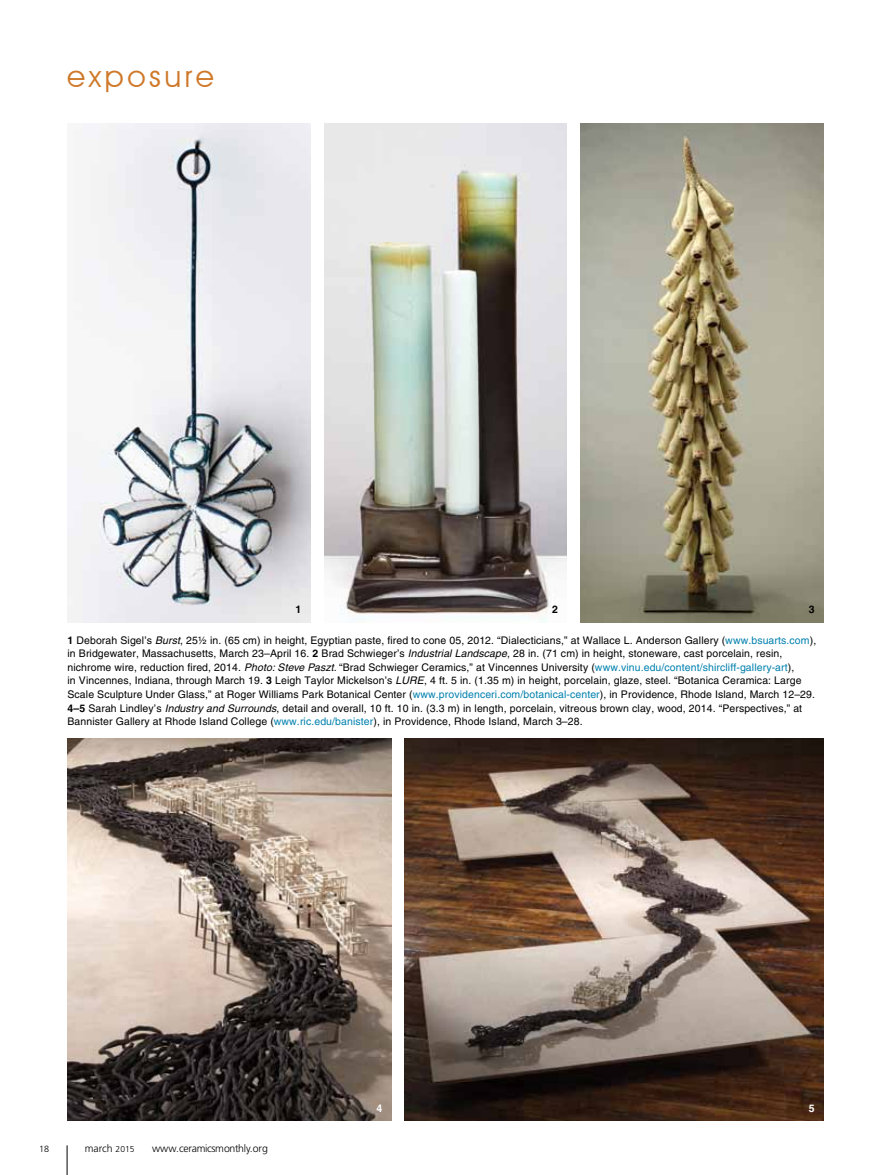
<style>
.page{position:relative;width:891px;height:1175px;background:#fff}
.page>*{position:absolute;margin:0;border:0;box-sizing:border-box;transform-origin:0 0}
.t1{font:30px "Avant Garde IT Cby BT";letter-spacing:.12em;color:#cf7829}
.t2{font:10.5px/13.5px "Helvetica";letter-spacing:.01em;color:#000}
.t3{font:300 10.5px "Frutiger";letter-spacing:-.025em;color:#000}
.t4{font:700 10.5px "Helvetica";color:#000}
.t5{font:700 10.5px "Helvetica";color:#fff}
.t6{font:300 9px "Frutiger";color:#000}
.s1{font-weight:700}
.s2{font-style:italic}
.s3{color:#0080ae}
.s4{font-size:8.55px}
</style>
<div class="page">
<svg style="left:67px;top:1145px;width:1px;height:29px"></svg>
<img style="left:68px;top:123px;width:242px;height:499px">
<img style="left:405px;top:738px;width:419px;height:382px">
<img style="left:68px;top:738px;width:323px;height:382px">
<img style="left:324px;top:123px;width:243px;height:499px">
<img style="left:580px;top:123px;width:244px;height:499px">
<h1 class="t1" style="left:67px;top:58px;width:148px">exposure</h1>
<p class="t4" style="left:296px;top:603px;width:7px">1</p>
<p class="t4" style="left:552px;top:603px;width:7px">2</p>
<p class="t4" style="left:809px;top:603px;width:7px">3</p>
<p class="t2" style="left:68px;top:633px;width:750px"><span class="s1">1</span> Deborah Sigel’s <span class="s2">Burst</span>, 25½ in. (65 cm) in height, Egyptian paste, fired to cone 05, 2012. “Dialecticians,” at Wallace L. Anderson Gallery (<span class="s3">www.bsuarts.com</span>), in Bridgewater, Massachusetts, March 23–April 16. <span class="s1">2</span> Brad Schwieger’s <span class="s2">Industrial Landscape</span>, 28 in. (71 cm) in height, stoneware, cast porcelain, resin, nichrome wire, reduction fired, 2014. <span class="s2">Photo: Steve Paszt.</span> “Brad Schwieger Ceramics,” at Vincennes University (<span class="s3">www.vinu.edu/content/shircliff-gallery-art</span>),<br>in Vincennes, Indiana, through March 19. <span class="s1">3</span> Leigh Taylor Mickelson’s <span class="s2">LURE</span>, 4 ft. 5 in. (1.35 m) in height, porcelain, glaze, steel. “Botanica Ceramica: Large Scale Sculpture Under Glass,” at Roger Williams Park Botanical Center (<span class="s3">www.providenceri.com/botanical-center</span>), in Providence, Rhode Island, March 12–29.<br><span class="s1">4–5</span> Sarah Lindley’s <span class="s2">Industry and Surrounds</span>, detail and overall, 10 ft. 10 in. (3.3 m) in length, porcelain, vitreous brown clay, wood, 2014. “Perspectives,” at Bannister Gallery at Rhode Island College (<span class="s3">www.ric.edu/banister</span>), in Providence, Rhode Island, March 3–28.</p>
<p class="t6" style="left:39px;top:1143px;width:12px">18</p>
<p class="t3" style="left:85px;top:1142px;width:51px">march <span class="s4">2015</span></p>
<p class="t3" style="left:152px;top:1142px;width:117px">www.ceramicsmonthly.org</p>
<p class="t5" style="left:376px;top:1101px;width:7px">4</p>
<p class="t5" style="left:809px;top:1101px;width:7px">5</p>
</div>
